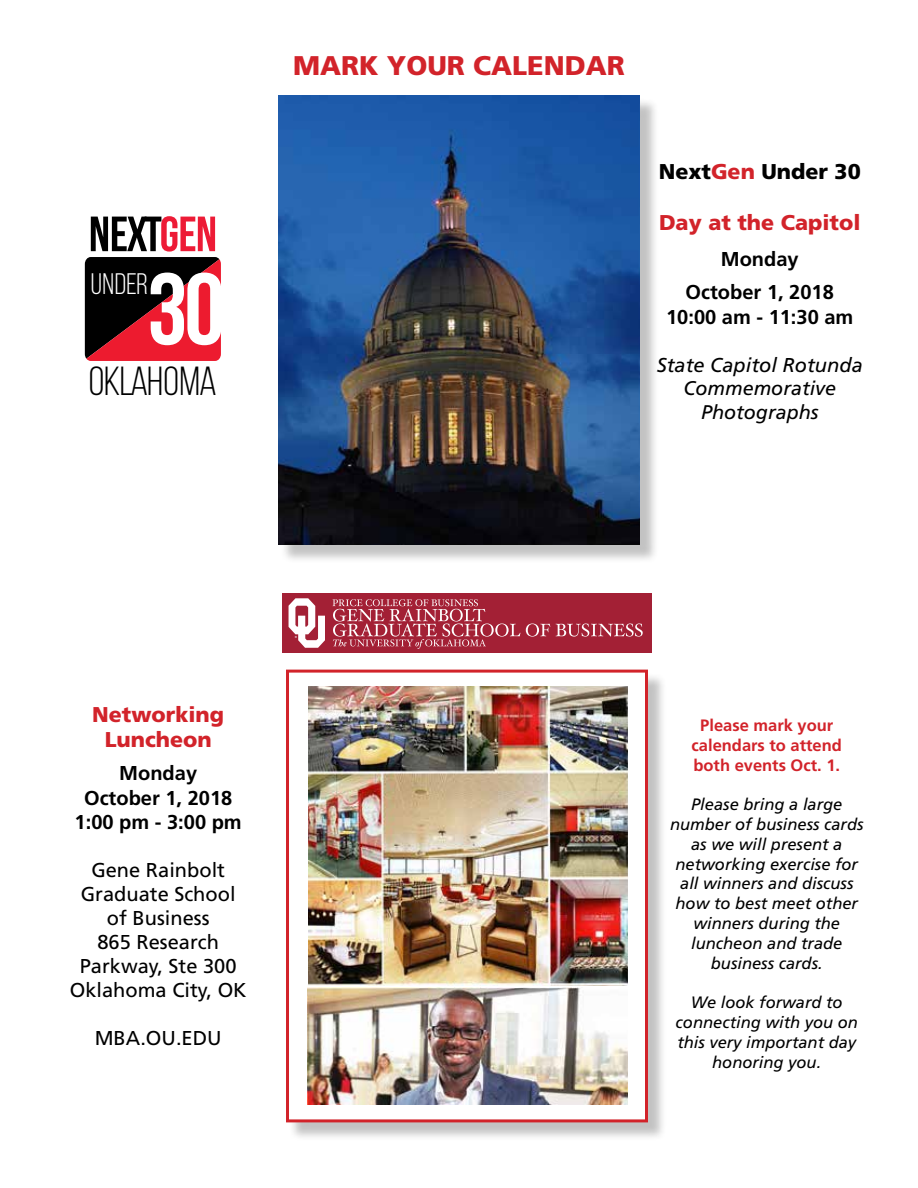
<style>
.page{position:relative;width:918px;height:1188px;background:#fff}
.page>*{position:absolute;margin:0;border:0;box-sizing:border-box;transform-origin:0 0}
.t1{font:40.65px "Bebas Neue";letter-spacing:-.015em;color:#000}
.t2{font:29.55px "Bebas Neue";letter-spacing:.02em;color:#fff}
.t3{font:900 27px "Frutiger";color:#d2232a}
.t4{font:900 21.45px/25.7px "Frutiger";color:#d2232a;text-align:center}
.t5{font:900 21.45px "Frutiger";color:#000}
.t6{font:20.1px/24px "Frutiger";color:#000;text-align:center}
.t7{font:700 20.1px/24px "Frutiger";color:#000;text-align:center}
.t8{font:italic 20.1px "Frutiger";color:#000}
.t9{font:italic 19.8px/23.7px "Frutiger";color:#000;text-align:center}
.t10{font:italic 16.5px/19.8px "Frutiger";color:#000;text-align:center}
.t11{font:700 16.5px/19.8px "Frutiger";color:#d2232a;text-align:center}
.t12{font:5.85px "Myriad Pro";color:#fff}
.s1{color:#d2232a}
</style>
<div class="page">
<div style="left:288px;top:672px;width:379px;height:469px;background:#000;opacity:.24"></div>
<div style="left:286px;top:670px;width:362px;height:452px;background:#fff;border:3px solid #d2232a"></div>
<div style="left:280px;top:97px;width:379px;height:467px;background:#000;opacity:.24"></div>
<img style="left:278px;top:95px;width:362px;height:450px">
<svg style="left:85px;top:216px;width:136px;height:145px"></svg>
<img style="left:308px;top:686px;width:319px;height:299px">
<img style="left:307px;top:987px;width:320px;height:117px">
<div style="left:282px;top:593px;width:370px;height:60px;background:#a32035"></div>
<svg style="left:289px;top:598px;width:36px;height:50px"></svg>
<svg style="left:526px;top:624px;width:24px;height:13px"></svg>
<svg style="left:556px;top:624px;width:87px;height:13px"></svg>
<svg style="left:332px;top:599px;width:188px;height:50px"></svg>
<h2 class="t2" style="left:91px;top:268px;width:59px">UNDER</h2>
<h1 class="t1" style="left:89px;top:359px;width:130px">OKLAHOMA</h1>
<h3 class="t3" style="left:293px;top:49px;width:333px">MARK YOUR CALENDAR</h3>
<h3 class="t5" style="left:659px;top:158px;width:204px">Next<span class="s1">Gen</span> Under 30</h3>
<h3 class="t4" style="left:659px;top:209px;width:203px">Day at the Capitol</h3>
<p class="t7" style="left:686px;top:243px;width:150px;line-height:33px">Monday<br>October 1, 2018</p>
<p class="t7" style="left:666px;top:304px;width:189px">10:00 am - 11:30 am</p>
<p class="t8" style="left:657px;top:353px;width:208px">State Capitol Rotunda</p>
<p class="t9" style="left:683px;top:377px;width:154px">Commemorative<br>Photographs</p>
<h3 class="t4" style="left:92px;top:701px;width:133px">Networking<br>Luncheon</h3>
<p class="t7" style="left:75px;top:761px;width:169px">Monday<br>October 1, 2018<br>1:00 pm - 3:00 pm</p>
<p class="t6" style="left:70px;top:858px;width:178px">Gene Rainbolt<br>Graduate School of Business<br>865 Research<br>Parkway, Ste 300<br>Oklahoma City, OK</p>
<p class="t6" style="left:95px;top:1026px;width:129px">MBA.OU.EDU</p>
<p class="t12" style="left:295px;top:634px;width:4px">®</p>
<p class="t11" style="left:692px;top:715px;width:152px">Please mark your calendars to attend both events Oct. 1.</p>
<p class="t10" style="left:670px;top:794px;width:195px">Please bring a large number of business cards as we will present a networking exercise for all winners and discuss how to best meet other winners during the luncheon and trade business cards.</p>
<p class="t10" style="left:676px;top:992px;width:184px">We look forward to connecting with you on this very important day honoring you.</p>
</div>
